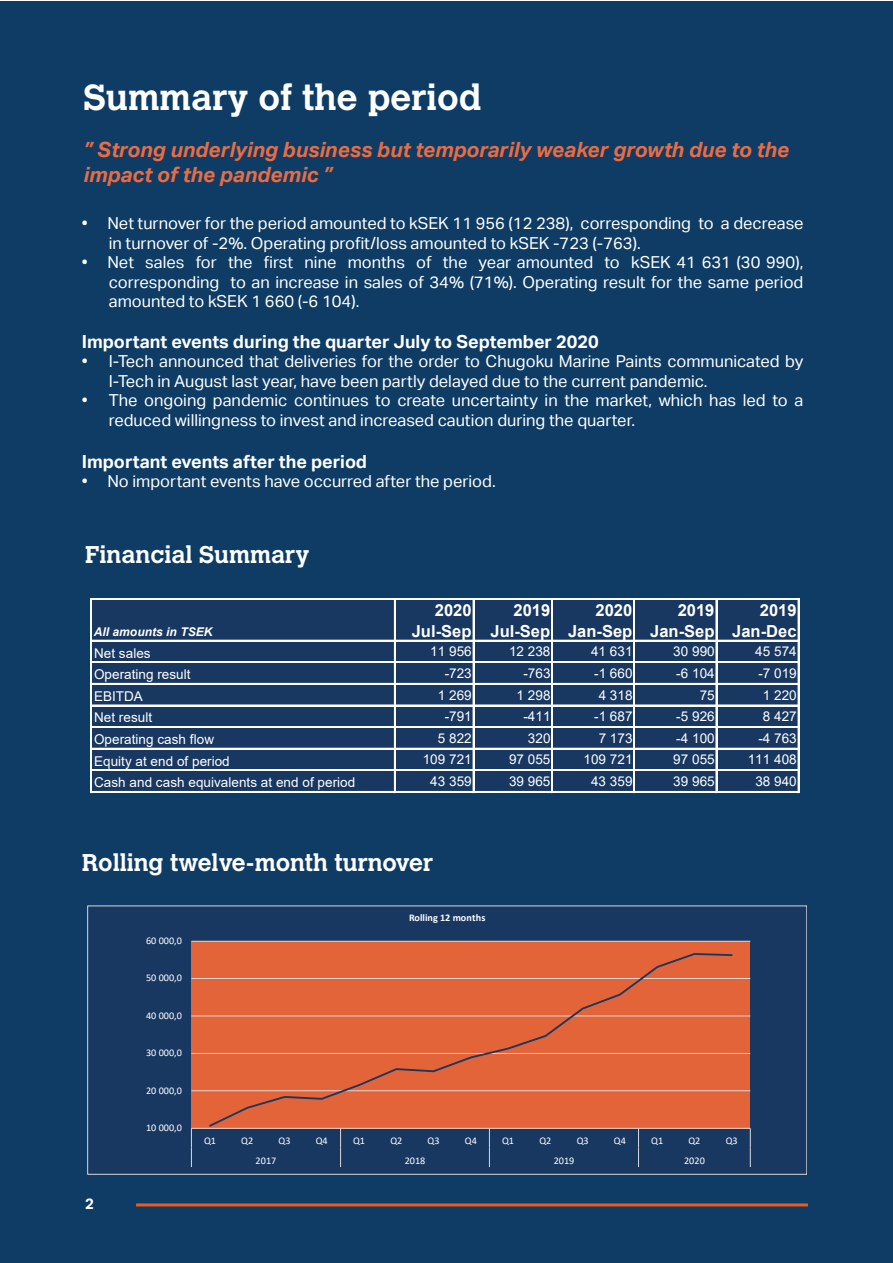
<style>
.page{position:relative;width:893px;height:1263px;background:#fff}
.page>*{position:absolute;margin:0;border:0;box-sizing:border-box;transform-origin:0 0}
.Rubrik_1{font:700 36px "Calvert MT Std";color:#fff}
.Rubrik_2{font:700 24px "Calvert MT Std";color:#fff}
.Rubrik_1-2{font:italic 700 21px/25.2px "Aktiv Grotesk";color:#eb6c42}
.t1{font:700 18px "Aktiv Grotesk";color:#fff}
.t2{font:16.5px/19.5px "Aktiv Grotesk";color:#fff}
.t3{font:700 16.5px/21.3px "Arial";color:#fff;text-align:right}
.t4{font:700 15px "Aktiv Grotesk";color:#fff}
.t5{font:13.5px "Arial";letter-spacing:.005em;color:#fff}
.t6{font:italic 700 12px "Arial";color:#fff}
.t7{font:10.2px "Calibri";letter-spacing:-.005em;color:#fff}
.t8{font:700 10.2px "Calibri";letter-spacing:.005em;color:#fff}
</style>
<div class="page">
<div style="left:0;top:1px;width:893px;height:1262px;background:#0e3c64"></div>
<hr style="left:136px;top:1203px;width:672px;height:3px;background:#f15921">
<div style="left:88px;top:906px;width:719px;height:268px;background:#193861"></div>
<div style="left:191px;top:941px;width:559px;height:187px;background:#e4643a"></div>
<hr style="left:191px;top:1090px;width:559px;height:1px;background:#d9d9d9">
<hr style="left:191px;top:1053px;width:559px;height:1px;background:#d9d9d9">
<hr style="left:191px;top:1016px;width:559px;height:1px;background:#d9d9d9">
<hr style="left:191px;top:978px;width:559px;height:1px;background:#d9d9d9">
<hr style="left:191px;top:941px;width:559px;height:1px;background:#d9d9d9">
<hr style="left:191px;top:1128px;width:559px;height:1px;background:#d9d9d9">
<svg style="left:191px;top:1128px;width:1px;height:39px"></svg>
<svg style="left:340px;top:1128px;width:1px;height:39px"></svg>
<svg style="left:489px;top:1128px;width:1px;height:39px"></svg>
<svg style="left:638px;top:1129px;width:1px;height:38px"></svg>
<svg style="left:750px;top:1128px;width:1px;height:39px"></svg>
<svg style="left:207px;top:953px;width:527px;height:175px"></svg>
<div style="left:92px;top:600px;width:707px;height:192px;background:#193861"></div>
<hr style="left:91px;top:599px;width:1px;height:194px;background:#fff">
<hr style="left:394px;top:600px;width:2px;height:193px;background:#fff">
<hr style="left:473px;top:600px;width:1px;height:193px;background:#fff">
<hr style="left:551px;top:600px;width:1px;height:193px;background:#fff">
<hr style="left:552px;top:600px;width:1px;height:193px;background:#fff">
<hr style="left:634px;top:600px;width:1px;height:193px;background:#fff">
<hr style="left:716px;top:600px;width:1px;height:193px;background:#fff">
<hr style="left:798px;top:600px;width:1px;height:193px;background:#fff">
<hr style="left:92px;top:598px;width:707px;height:1px;background:#fff">
<hr style="left:92px;top:599px;width:707px;height:1px;background:#fff">
<hr style="left:92px;top:640px;width:707px;height:1px;background:#fff">
<hr style="left:92px;top:661px;width:707px;height:1px;background:#fff">
<hr style="left:92px;top:662px;width:707px;height:1px;background:#fff">
<hr style="left:92px;top:683px;width:707px;height:2px;background:#fff">
<hr style="left:92px;top:705px;width:707px;height:1px;background:#fff">
<hr style="left:92px;top:726px;width:707px;height:2px;background:#fff">
<hr style="left:92px;top:748px;width:707px;height:1px;background:#fff">
<hr style="left:92px;top:769px;width:707px;height:1px;background:#fff">
<hr style="left:92px;top:770px;width:707px;height:1px;background:#fff">
<hr style="left:92px;top:791px;width:707px;height:2px;background:#fff">
<p class="Rubrik_1" style="left:83px;top:75px;width:400px">Summary of the period</p>
<p class="Rubrik_1-2" style="left:83px;top:137px;width:707px">” Strong underlying business but temporarily weaker growth due to the impact of the pandemic ”</p>
<p class="t2" style="left:109px;top:214px;width:696px;text-indent:-27px">• Net turnover for the period amounted to kSEK 11 956 (12 238), corresponding to a decrease in turnover of -2%. Operating profit/loss amounted to kSEK -723 (-763).</p>
<p class="t2" style="left:109px;top:253px;width:696px;text-align:justify;text-indent:-27px">• Net sales for the first nine months of the year amounted to kSEK 41 631 (30 990), corresponding to an increase in sales of 34% (71%). Operating result for the same period amounted to kSEK 1 660 (-6 104).</p>
<p class="t1" style="left:82px;top:331px;width:518px">Important events during the quarter July to September 2020</p>
<p class="t2" style="left:109px;top:352px;width:696px;text-indent:-27px">• I-Tech announced that deliveries for the order to Chugoku Marine Paints communicated by<br>I-Tech in August last year, have been partly delayed due to the current pandemic.</p>
<p class="t2" style="left:109px;top:391px;width:696px;text-indent:-27px">• The ongoing pandemic continues to create uncertainty in the market, which has led to a reduced willingness to invest and increased caution during the quarter.</p>
<p class="t1" style="left:82px;top:451px;width:287px">Important events after the period</p>
<p class="t2" style="left:82px;top:472px;width:415px">• No important events have occurred after the period.</p>
<p class="Rubrik_2" style="left:85px;top:539px;width:226px">Financial Summary</p>
<p class="t6" style="left:94px;top:624px;width:120px">All amounts in TSEK</p>
<p class="t3" style="left:412px;top:599px;width:61px">2020<br>Jul-Sep</p>
<p class="t3" style="left:490px;top:599px;width:61px">2019<br>Jul-Sep</p>
<p class="t3" style="left:568px;top:599px;width:66px">2020<br>Jan-Sep</p>
<p class="t3" style="left:650px;top:599px;width:66px">2019<br>Jan-Sep</p>
<p class="t3" style="left:732px;top:599px;width:66px">2019<br>Jan-Dec</p>
<p class="t5" style="left:94px;top:643px;width:58px">Net sales</p>
<p class="t5" style="left:430px;top:642px;width:43px">11 956</p>
<p class="t5" style="left:509px;top:642px;width:43px">12 238</p>
<p class="t5" style="left:591px;top:642px;width:43px">41 631</p>
<p class="t5" style="left:673px;top:642px;width:43px">30 990</p>
<p class="t5" style="left:755px;top:642px;width:43px">45 574</p>
<p class="t5" style="left:94px;top:665px;width:98px">Operating result</p>
<p class="t5" style="left:445px;top:664px;width:29px">-723</p>
<p class="t5" style="left:523px;top:664px;width:29px">-763</p>
<p class="t5" style="left:594px;top:664px;width:40px">-1 660</p>
<p class="t5" style="left:676px;top:664px;width:40px">-6 104</p>
<p class="t5" style="left:758px;top:664px;width:40px">-7 019</p>
<p class="t5" style="left:94px;top:687px;width:50px">EBITDA</p>
<p class="t5" style="left:438px;top:685px;width:35px">1 269</p>
<p class="t5" style="left:517px;top:685px;width:35px">1 298</p>
<p class="t5" style="left:599px;top:685px;width:35px">4 318</p>
<p class="t5" style="left:700px;top:685px;width:17px">75</p>
<p class="t5" style="left:763px;top:685px;width:35px">1 220</p>
<p class="t5" style="left:94px;top:708px;width:60px">Net result</p>
<p class="t5" style="left:445px;top:707px;width:29px">-791</p>
<p class="t5" style="left:523px;top:707px;width:29px">-411</p>
<p class="t5" style="left:594px;top:707px;width:40px">-1 687</p>
<p class="t5" style="left:676px;top:707px;width:40px">-5 926</p>
<p class="t5" style="left:763px;top:707px;width:35px">8 427</p>
<p class="t5" style="left:94px;top:730px;width:121px">Operating cash flow</p>
<p class="t5" style="left:438px;top:729px;width:35px">5 822</p>
<p class="t5" style="left:528px;top:729px;width:24px">320</p>
<p class="t5" style="left:599px;top:729px;width:35px">7 173</p>
<p class="t5" style="left:676px;top:729px;width:40px">-4 100</p>
<p class="t5" style="left:758px;top:729px;width:40px">-4 763</p>
<p class="t5" style="left:94px;top:751px;width:137px">Equity at end of period</p>
<p class="t5" style="left:423px;top:750px;width:51px">109 721</p>
<p class="t5" style="left:509px;top:750px;width:43px">97 055</p>
<p class="t5" style="left:583px;top:750px;width:51px">109 721</p>
<p class="t5" style="left:673px;top:750px;width:43px">97 055</p>
<p class="t5" style="left:748px;top:750px;width:51px">111 408</p>
<p class="t5" style="left:94px;top:773px;width:263px">Cash and cash equivalents at end of period</p>
<p class="t5" style="left:430px;top:772px;width:43px">43 359</p>
<p class="t5" style="left:509px;top:772px;width:43px">39 965</p>
<p class="t5" style="left:591px;top:772px;width:43px">43 359</p>
<p class="t5" style="left:673px;top:772px;width:43px">39 965</p>
<p class="t5" style="left:755px;top:772px;width:43px">38 940</p>
<p class="Rubrik_2" style="left:82px;top:847px;width:353px">Rolling twelve-month turnover</p>
<p class="t4" style="left:85px;top:1195px;width:10px">2</p>
<p class="t7" style="left:146px;top:933px;width:37px">60 000,0</p>
<p class="t7" style="left:146px;top:971px;width:37px">50 000,0</p>
<p class="t7" style="left:146px;top:1008px;width:37px">40 000,0</p>
<p class="t7" style="left:146px;top:1046px;width:37px">30 000,0</p>
<p class="t7" style="left:146px;top:1083px;width:37px">20 000,0</p>
<p class="t7" style="left:146px;top:1121px;width:37px">10 000,0</p>
<p class="t8" style="left:409px;top:910px;width:78px">Rolling 12 months</p>
<p class="t7" style="left:204px;top:1134px;width:13px">Q1</p>
<p class="t7" style="left:241px;top:1134px;width:13px">Q2</p>
<p class="t7" style="left:279px;top:1134px;width:13px">Q3</p>
<p class="t7" style="left:316px;top:1134px;width:13px">Q4</p>
<p class="t7" style="left:353px;top:1134px;width:13px">Q1</p>
<p class="t7" style="left:390px;top:1134px;width:13px">Q2</p>
<p class="t7" style="left:428px;top:1134px;width:13px">Q3</p>
<p class="t7" style="left:465px;top:1134px;width:13px">Q4</p>
<p class="t7" style="left:502px;top:1134px;width:13px">Q1</p>
<p class="t7" style="left:539px;top:1134px;width:13px">Q2</p>
<p class="t7" style="left:577px;top:1134px;width:13px">Q3</p>
<p class="t7" style="left:614px;top:1134px;width:13px">Q4</p>
<p class="t7" style="left:651px;top:1134px;width:13px">Q1</p>
<p class="t7" style="left:688px;top:1134px;width:13px">Q2</p>
<p class="t7" style="left:726px;top:1134px;width:13px">Q3</p>
<p class="t7" style="left:256px;top:1153px;width:22px">2017</p>
<p class="t7" style="left:405px;top:1153px;width:22px">2018</p>
<p class="t7" style="left:554px;top:1153px;width:22px">2019</p>
<p class="t7" style="left:684px;top:1153px;width:22px">2020</p>
</div>
